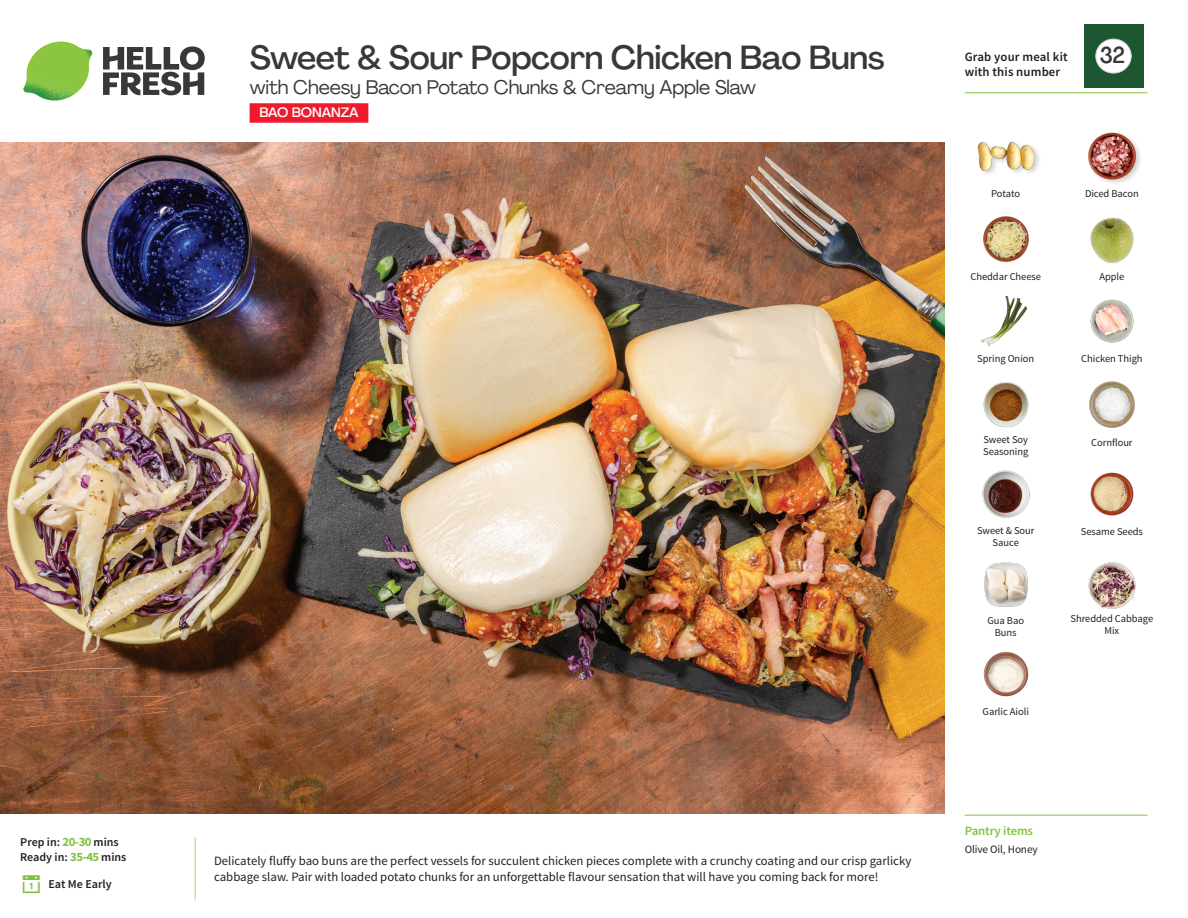
<style>
.page{position:relative;width:1188px;height:918px;background:#fff}
.page>*{position:absolute;margin:0;border:0;box-sizing:border-box;transform-origin:0 0}
._15_Titel_UK{font:500 33px "Agrandir";letter-spacing:-.01em;color:#383839}
._002_Label_Nr{font:500 22.8px "Agrandir";color:#383839;scale:.94 1}
._15_Titel_UK-2{font:19.5px "Agrandir";letter-spacing:-.01em;color:#383839}
.t1{font:500 13.5px "Agrandir";color:#fff}
.Step_6_Text_AU{font:12.75px/16.5px "Source Sans Pro";color:#231f20}
.t2{font:600 12.75px/15px "Source Sans Pro";letter-spacing:.01em;color:#231f20}
._04_Headers_Front{font:600 12.75px "Source Sans Pro";letter-spacing:-.01em;color:#81c340}
._04_Intro{font:600 12px "Source Sans Pro";color:#231f20}
._05_Pantry{font:11.25px "Source Sans Pro";letter-spacing:-.01em;color:#231f20}
._18_FRONT_ingredients{font:10.5px/12px "Source Sans Pro";letter-spacing:-.005em;color:#231f20;text-align:center}
.s1{font-weight:700;font-size:12.75px;color:#81c340}
</style>
<div class="page">
<svg style="left:103px;top:46px;width:102px;height:49px"></svg>
<img style="left:23px;top:42px;width:69px;height:59px">
<img style="left:0;top:142px;width:945px;height:672px">
<div style="left:250px;top:103px;width:118px;height:20px;background:#ee1b2d"></div>
<img style="left:983px;top:651px;width:46px;height:46px">
<img style="left:1090px;top:299px;width:44px;height:44px">
<img style="left:1089px;top:381px;width:46px;height:47px">
<img style="left:983px;top:382px;width:46px;height:46px">
<img style="left:982px;top:470px;width:48px;height:48px">
<img style="left:1088px;top:562px;width:48px;height:47px">
<img style="left:984px;top:562px;width:44px;height:45px">
<img style="left:981px;top:295px;width:47px;height:52px">
<img style="left:983px;top:216px;width:46px;height:46px">
<img style="left:1090px;top:217px;width:44px;height:47px">
<div style="left:977px;top:141px;width:65px;height:37px;background:#231f20;opacity:.2"></div>
<img style="left:977px;top:141px;width:57px;height:37px">
<img style="left:1088px;top:132px;width:52px;height:51px">
<img style="left:1090px;top:472px;width:44px;height:44px">
<hr style="left:965px;top:815px;width:183px;height:1px;background:#81c340">
<hr style="left:965px;top:92px;width:183px;height:1px;background:#81c340">
<div style="left:1084px;top:24px;width:59px;height:64px;background:#1d5732"></div>
<div style="left:1096px;top:39px;width:35px;height:34px;background:#fff;border-radius:50%"></div>
<div style="left:1096px;top:39px;width:35px;height:34px;border:1px solid #d1d2d4;border-radius:50%"></div>
<p class="_04_Intro" style="left:20px;top:835px;width:100px">Prep in: <span class="s1">20-30</span> mins</p>
<p class="_04_Intro" style="left:20px;top:850px;width:108px">Ready in: <span class="s1">35-45</span> mins</p>
<p class="_04_Intro" style="left:48px;top:876px;width:65px">Eat Me Early</p>
<p class="_15_Titel_UK" style="left:250px;top:37px;width:637px">Sweet &amp; Sour Popcorn Chicken Bao Buns</p>
<p class="_15_Titel_UK-2" style="left:250px;top:75px;width:507px">with Cheesy Bacon Potato Chunks &amp; Creamy Apple Slaw</p>
<p class="t1" style="left:259px;top:104px;width:101px">BAO BONANZA</p>
<p class="Step_6_Text_AU" style="left:214px;top:852px;width:699px">Delicately fluffy bao buns are the perfect vessels for succulent chicken pieces complete with a crunchy coating and our crisp garlicky cabbage slaw. Pair with loaded potato chunks for an unforgettable flavour sensation that will have you coming back for more!</p>
<p class="t2" style="left:965px;top:50px;width:104px">Grab your meal kit with this number</p>
<p class="_002_Label_Nr" style="left:1100px;top:41px;width:28px">32</p>
<p class="_18_FRONT_ingredients" style="left:991px;top:188px;width:31px">Potato</p>
<p class="_18_FRONT_ingredients" style="left:1085px;top:188px;width:55px">Diced Bacon</p>
<p class="_18_FRONT_ingredients" style="left:970px;top:271px;width:72px">Cheddar Cheese</p>
<p class="_18_FRONT_ingredients" style="left:1099px;top:271px;width:27px">Apple</p>
<p class="_18_FRONT_ingredients" style="left:977px;top:353px;width:58px">Spring Onion</p>
<p class="_18_FRONT_ingredients" style="left:1081px;top:353px;width:63px">Chicken Thigh</p>
<p class="_18_FRONT_ingredients" style="left:983px;top:434px;width:47px;text-align:left">Sweet Soy<br>Seasoning</p>
<p class="_18_FRONT_ingredients" style="left:1091px;top:436px;width:43px">Cornflour</p>
<p class="_18_FRONT_ingredients" style="left:977px;top:525px;width:59px">Sweet &amp; Sour</p>
<p class="_18_FRONT_ingredients" style="left:1081px;top:526px;width:64px">Sesame Seeds</p>
<p class="_18_FRONT_ingredients" style="left:993px;top:537px;width:28px">Sauce</p>
<p class="_18_FRONT_ingredients" style="left:988px;top:614px;width:38px">Gua Bao<br>Buns</p>
<p class="_18_FRONT_ingredients" style="left:983px;top:706px;width:48px">Garlic Aioli</p>
<p class="_18_FRONT_ingredients" style="left:1071px;top:613px;width:84px">Shredded Cabbage<br>Mix</p>
<p class="_04_Headers_Front" style="left:965px;top:822px;width:70px">Pantry items</p>
<p class="_05_Pantry" style="left:965px;top:842px;width:75px">Olive Oil, Honey</p>
</div>
